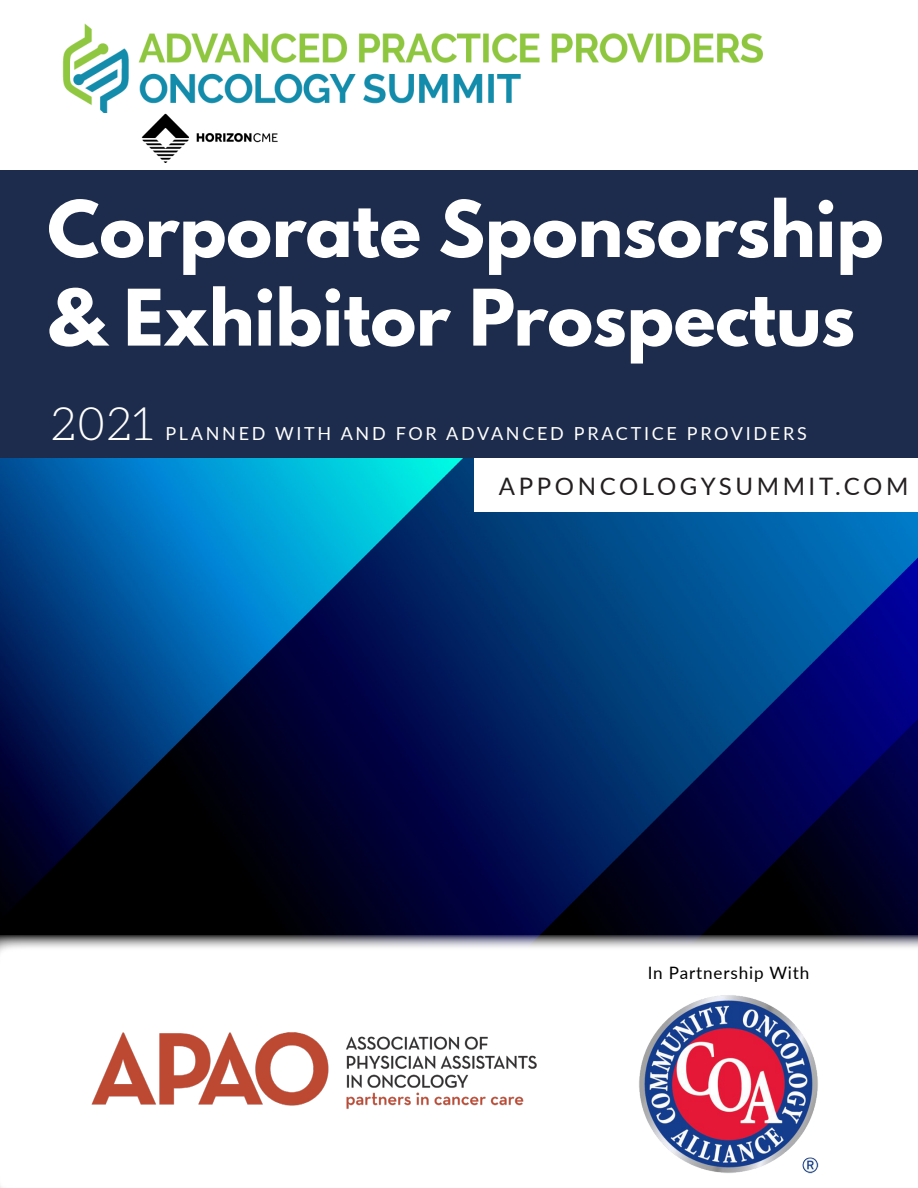
<style>
.page{position:relative;width:918px;height:1188px;background:#fff}
.page>*{position:absolute;margin:0;border:0;box-sizing:border-box;transform-origin:0 0}
.t1{font:700 69px/88.7px "League Spartan";color:#fff}
.t2{font:300 45.9px "Aleo";color:#fff}
.t3{font:24px "Lato";letter-spacing:.15em;color:#231f20}
.t4{font:18px "Lato";letter-spacing:.15em;color:#fff}
.t5{font:17.1px "Lato";letter-spacing:.05em;color:#000}
</style>
<div class="page">
<img style="left:0;top:458px;width:918px;height:477px">
<img style="left:62px;top:23px;width:701px;height:89px">
<div style="left:0;top:171px;width:918px;height:287px;background:#1d2c4c"></div>
<div style="left:474px;top:458px;width:444px;height:54px;background:#fff"></div>
<img style="left:639px;top:995px;width:179px;height:178px">
<img style="left:91px;top:1032px;width:446px;height:77px">
<img style="left:141px;top:113px;width:137px;height:50px">
<p class="t1" style="left:47px;top:184px;width:838px">Corporate Sponsorship &amp; Exhibitor Prospectus</p>
<p class="t2" style="left:51px;top:399px;width:104px">2021</p>
<p class="t4" style="left:165px;top:420px;width:643px">PLANNED WITH AND FOR ADVANCED PRACTICE PROVIDERS</p>
<p class="t3" style="left:499px;top:469px;width:411px">APPONCOLOGYSUMMIT.COM</p>
<p class="t5" style="left:648px;top:961px;width:163px">In Partnership With</p>
</div>
